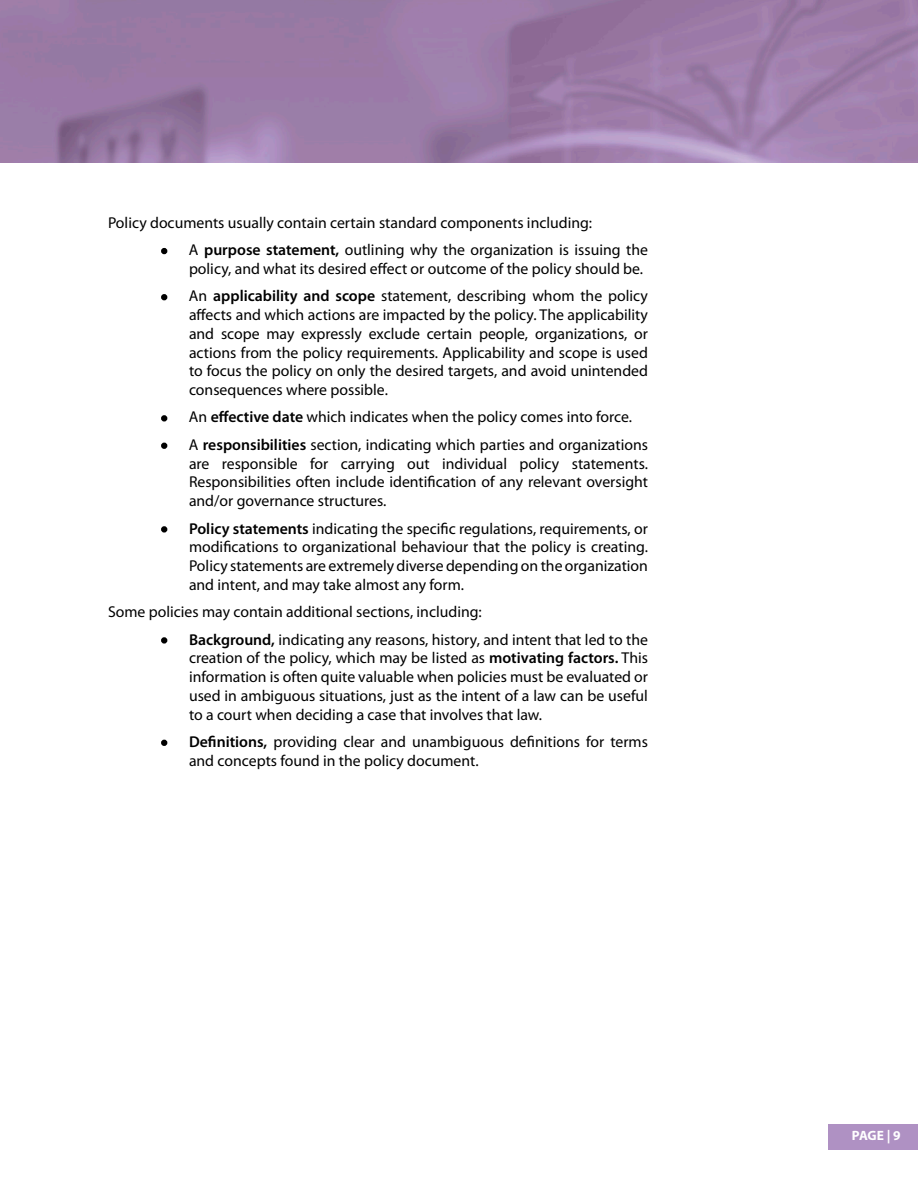
<style>
.page{position:relative;width:918px;height:1188px;background:#fff}
.page>*{position:absolute;margin:0;border:0;box-sizing:border-box;transform-origin:0 0}
.Tabbed_Text_2{font:15.75px/18.8px "Myriad Pro";color:#000;text-align:justify}
.Body_Text{font:15.75px "Myriad Pro";color:#000}
.t1{font:700 13.5px "Myriad Pro";color:#fff}
.s1{font-weight:600}
</style>
<div class="page">
<div style="left:828px;top:1125px;width:90px;height:25px;background:#af91c3"></div>
<img style="left:0;top:0;width:918px;height:162px">
<svg style="left:161px;top:248px;width:6px;height:6px"></svg>
<svg style="left:161px;top:294px;width:6px;height:6px"></svg>
<div style="left:161px;top:415px;width:6px;height:7px;border:3px solid #000;border-radius:50%"></div>
<svg style="left:161px;top:443px;width:6px;height:6px"></svg>
<div style="left:161px;top:526px;width:6px;height:7px;border:3px solid #000;border-radius:50%"></div>
<div style="left:161px;top:637px;width:6px;height:7px;border:3px solid #000;border-radius:50%"></div>
<svg style="left:161px;top:740px;width:6px;height:6px"></svg>
<p class="Body_Text" style="left:108px;top:214px;width:486px">Policy documents usually contain certain standard components including:</p>
<p class="Tabbed_Text_2" style="left:189px;top:241px;width:461px;text-indent:-27px">• A <span class="s1">purpose statement,</span> outlining why the organization is issuing the policy, and what its desired effect or outcome of the policy should be.</p>
<p class="Tabbed_Text_2" style="left:189px;top:287px;width:461px;text-indent:-27px">• An <span class="s1">applicability and scope</span> statement, describing whom the policy affects and which actions are impacted by the policy. The applicability and scope may expressly exclude certain people, organizations, or actions from the policy requirements. Applicability and scope is used to focus the policy on only the desired targets, and avoid unintended consequences where possible.</p>
<p class="Tabbed_Text_2" style="left:162px;top:408px;width:472px">• An <span class="s1">effective date</span> which indicates when the policy comes into force.</p>
<p class="Tabbed_Text_2" style="left:189px;top:436px;width:461px;text-indent:-27px">• A <span class="s1">responsibilities</span> section, indicating which parties and organizations are responsible for carrying out individual policy statements.<br>Responsibilities often include identification of any relevant oversight and/or governance structures.</p>
<p class="Tabbed_Text_2" style="left:189px;top:519px;width:461px;text-indent:-27px">• <span class="s1">Policy statements</span> indicating the specific regulations, requirements, or modifications to organizational behaviour that the policy is creating.<br>Policy statements are extremely diverse depending on the organization and intent, and may take almost any form.</p>
<p class="Body_Text" style="left:108px;top:603px;width:375px">Some policies may contain additional sections, including:</p>
<p class="Tabbed_Text_2" style="left:189px;top:630px;width:461px;text-indent:-27px">• <span class="s1">Background,</span> indicating any reasons, history, and intent that led to the creation of the policy, which may be listed as <span class="s1">motivating factors.</span> This information is often quite valuable when policies must be evaluated or used in ambiguous situations, just as the intent of a law can be useful to a court when deciding a case that involves that law.</p>
<p class="Tabbed_Text_2" style="left:189px;top:733px;width:461px;text-indent:-27px">• <span class="s1">Definitions,</span> providing clear and unambiguous definitions for terms and concepts found in the policy document.</p>
<p class="t1" style="left:852px;top:1128px;width:50px">PAGE | 9</p>
</div>
